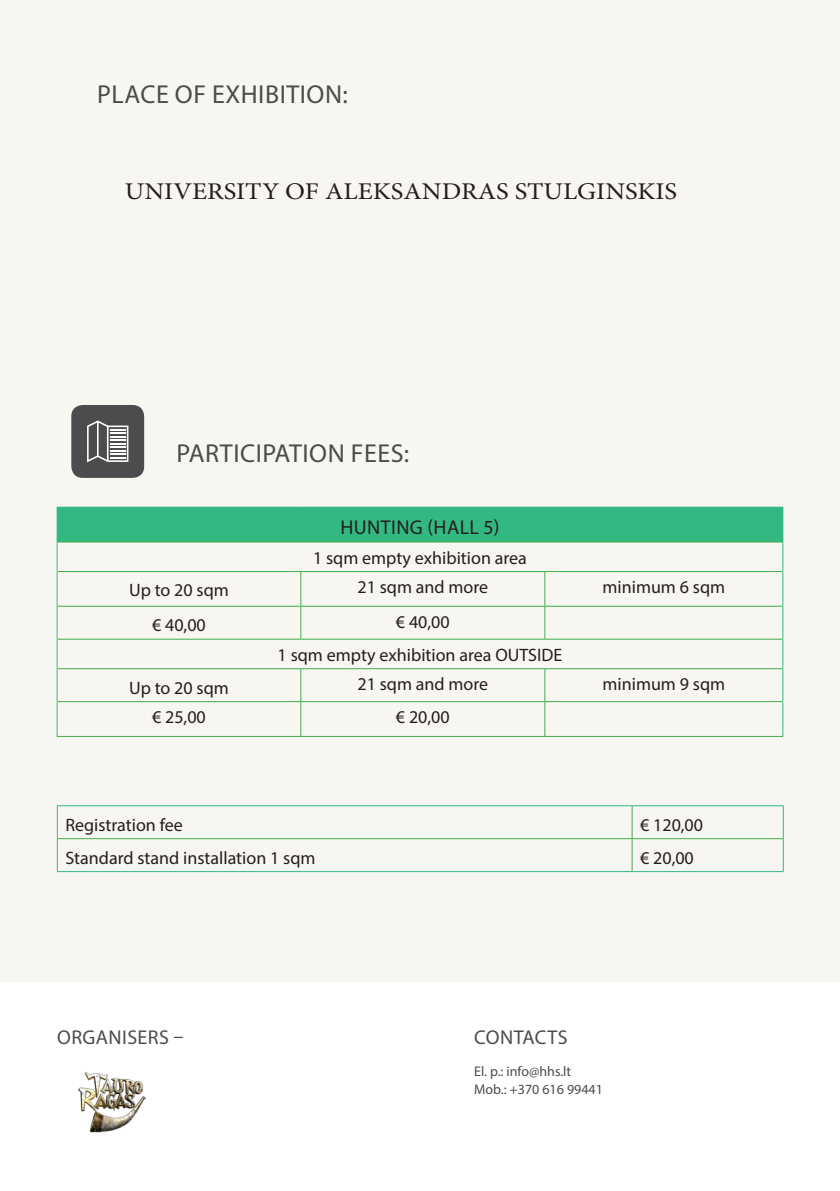
<style>
.page{position:relative;width:840px;height:1191px;background:#fff}
.page>*{position:absolute;margin:0;border:0;box-sizing:border-box;transform-origin:0 0}
.t1{font:26px "Myriad Pro";letter-spacing:.02em;color:#4b4c4d}
.t2{font:24px "Minion Pro";color:#231f20;scale:1.11 1}
.t3{font:20px "Myriad Pro";letter-spacing:.02em;color:#4b4c4d}
.t4{font:20px "Myriad Pro";letter-spacing:.02em;color:#231f20}
.t5{font:18px "Myriad Pro";color:#231f20}
.t6{font:14px "Myriad Pro";color:#4b4c4d}
</style>
<div class="page">
<div style="left:0;top:0;width:839px;height:981px;background:#f7f6f1"></div>
<img style="left:78px;top:1071px;width:68px;height:62px">
<div style="left:71px;top:405px;width:73px;height:73px;background:#4b4c4d;border-radius:11px"></div>
<svg style="left:87px;top:420px;width:41px;height:42px"></svg>
<div style="left:57px;top:507px;width:725px;height:35px;background:#34b882"></div>
<hr style="left:57px;top:541px;width:243px;height:1px;background:#40ae49">
<hr style="left:300px;top:541px;width:244px;height:1px;background:#40ae49">
<hr style="left:544px;top:541px;width:238px;height:1px;background:#40ae49">
<hr style="left:57px;top:571px;width:243px;height:1px;background:#40ae49">
<hr style="left:300px;top:571px;width:244px;height:1px;background:#40ae49">
<hr style="left:300px;top:572px;width:1px;height:34px;background:#40ae49">
<hr style="left:544px;top:571px;width:238px;height:1px;background:#40ae49">
<hr style="left:544px;top:572px;width:1px;height:34px;background:#40ae49">
<hr style="left:57px;top:606px;width:243px;height:1px;background:#40ae49">
<hr style="left:300px;top:606px;width:244px;height:1px;background:#40ae49">
<hr style="left:300px;top:606px;width:1px;height:33px;background:#40ae49">
<hr style="left:544px;top:606px;width:238px;height:1px;background:#40ae49">
<hr style="left:544px;top:606px;width:1px;height:33px;background:#40ae49">
<hr style="left:57px;top:639px;width:243px;height:1px;background:#40ae49">
<hr style="left:300px;top:639px;width:244px;height:1px;background:#40ae49">
<hr style="left:544px;top:639px;width:238px;height:1px;background:#40ae49">
<hr style="left:57px;top:668px;width:243px;height:1px;background:#40ae49">
<hr style="left:300px;top:668px;width:244px;height:1px;background:#40ae49">
<hr style="left:300px;top:669px;width:1px;height:32px;background:#40ae49">
<hr style="left:544px;top:668px;width:238px;height:1px;background:#40ae49">
<hr style="left:544px;top:669px;width:1px;height:32px;background:#40ae49">
<hr style="left:57px;top:701px;width:243px;height:1px;background:#40ae49">
<hr style="left:300px;top:701px;width:244px;height:1px;background:#40ae49">
<hr style="left:300px;top:702px;width:1px;height:34px;background:#40ae49">
<hr style="left:544px;top:701px;width:238px;height:1px;background:#40ae49">
<hr style="left:544px;top:702px;width:1px;height:34px;background:#40ae49">
<hr style="left:57px;top:736px;width:243px;height:1px;background:#40ae49">
<hr style="left:300px;top:736px;width:244px;height:1px;background:#40ae49">
<hr style="left:544px;top:736px;width:238px;height:1px;background:#40ae49">
<hr style="left:57px;top:507px;width:1px;height:35px;background:#34b882">
<hr style="left:782px;top:507px;width:1px;height:35px;background:#34b882">
<svg style="left:57px;top:542px;width:1px;height:29px"></svg>
<svg style="left:782px;top:542px;width:1px;height:29px"></svg>
<hr style="left:57px;top:571px;width:1px;height:35px;background:#34b882">
<hr style="left:782px;top:571px;width:1px;height:35px;background:#34b882">
<hr style="left:57px;top:606px;width:1px;height:33px;background:#34b882">
<hr style="left:782px;top:606px;width:1px;height:33px;background:#34b882">
<svg style="left:57px;top:639px;width:1px;height:29px"></svg>
<svg style="left:782px;top:639px;width:1px;height:29px"></svg>
<hr style="left:57px;top:668px;width:1px;height:33px;background:#34b882">
<hr style="left:782px;top:668px;width:1px;height:33px;background:#34b882">
<hr style="left:57px;top:701px;width:1px;height:35px;background:#34b882">
<hr style="left:782px;top:701px;width:1px;height:35px;background:#34b882">
<hr style="left:631px;top:806px;width:1px;height:32px;background:#40ae49">
<hr style="left:58px;top:838px;width:573px;height:1px;background:#40ae49">
<hr style="left:631px;top:838px;width:151px;height:1px;background:#40ae49">
<hr style="left:631px;top:839px;width:1px;height:32px;background:#40ae49">
<hr style="left:57px;top:805px;width:574px;height:1px;background:#34b882">
<hr style="left:57px;top:806px;width:1px;height:32px;background:#34b882">
<hr style="left:631px;top:805px;width:152px;height:1px;background:#34b882">
<hr style="left:782px;top:806px;width:1px;height:32px;background:#34b882">
<hr style="left:57px;top:838px;width:1px;height:33px;background:#34b882">
<hr style="left:782px;top:838px;width:1px;height:33px;background:#34b882">
<hr style="left:57px;top:871px;width:574px;height:1px;background:#34b882">
<hr style="left:631px;top:871px;width:152px;height:1px;background:#34b882">
<p class="t1" style="left:97px;top:78px;width:252px">PLACE OF EXHIBITION:</p>
<p class="t2" style="left:125px;top:175px;width:499px">UNIVERSITY OF ALEKSANDRAS STULGINSKIS</p>
<p class="t1" style="left:176px;top:437px;width:234px">PARTICIPATION FEES:</p>
<p class="t4" style="left:340px;top:515px;width:160px">HUNTING (HALL 5)</p>
<p class="t5" style="left:313px;top:546px;width:215px">1 sqm empty exhibition area</p>
<p class="t5" style="left:129px;top:579px;width:101px">Up to 20 sqm</p>
<p class="t5" style="left:357px;top:576px;width:132px">21 sqm and more</p>
<p class="t5" style="left:602px;top:576px;width:124px">minimum 6 sqm</p>
<p class="t5" style="left:152px;top:614px;width:55px">€ 40,00</p>
<p class="t5" style="left:396px;top:610px;width:55px">€ 40,00</p>
<p class="t5" style="left:277px;top:643px;width:286px">1 sqm empty exhibition area OUTSIDE</p>
<p class="t5" style="left:129px;top:676px;width:101px">Up to 20 sqm</p>
<p class="t5" style="left:357px;top:673px;width:132px">21 sqm and more</p>
<p class="t5" style="left:602px;top:673px;width:124px">minimum 9 sqm</p>
<p class="t5" style="left:152px;top:706px;width:55px">€ 25,00</p>
<p class="t5" style="left:396px;top:706px;width:55px">€ 20,00</p>
<p class="t5" style="left:65px;top:813px;width:119px">Registration fee</p>
<p class="t5" style="left:639px;top:813px;width:64px">€ 120,00</p>
<p class="t5" style="left:65px;top:846px;width:251px">Standard stand installation 1 sqm</p>
<p class="t5" style="left:639px;top:846px;width:55px">€ 20,00</p>
<p class="t3" style="left:57px;top:1024px;width:128px">ORGANISERS –</p>
<p class="t3" style="left:474px;top:1024px;width:95px">CONTACTS</p>
<p class="t6" style="left:474px;top:1062px;width:99px">El. p.: info@hhs.lt</p>
<p class="t6" style="left:474px;top:1080px;width:130px">Mob.: +370 616 99441</p>
</div>
